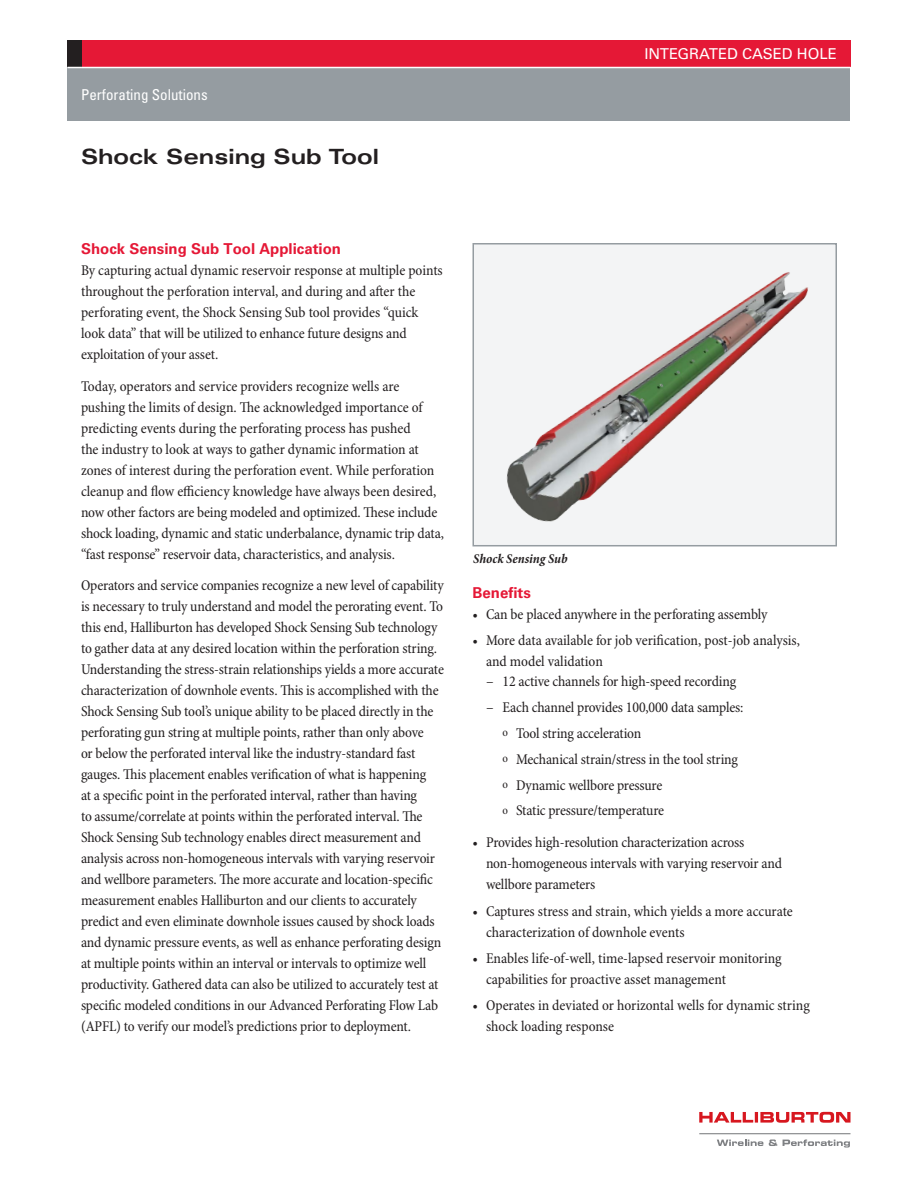
<style>
.page{position:relative;width:918px;height:1188px;background:#fff}
.page>*{position:absolute;margin:0;border:0;box-sizing:border-box;transform-origin:0 0}
.t1{font:700 expanded 21px "Univers LT Std";color:#231f20}
.t2{font:condensed 15px/21px "Minion Pro";letter-spacing:-.01em;color:#231f20}
.t3{font:700 15px "Univers LT Std";color:#e51836}
.t4{font:condensed 15px "Univers LT Std";color:#fff}
.t5{font:15px "Univers LT Std";color:#fff}
.t6{font:italic 700 condensed 13.5px "Minion Pro";color:#231f20}
.s1{font-size:12px}
</style>
<div class="page">
<div style="left:68px;top:40px;width:14px;height:28px;background:#231f20"></div>
<div style="left:82px;top:40px;width:768px;height:28px;background:#e51836"></div>
<div style="left:68px;top:68px;width:782px;height:54px;background:#959ca1"></div>
<svg style="left:68px;top:67px;width:14px;height:1px"></svg>
<hr style="left:82px;top:67px;width:768px;height:1px;background:#fff">
<svg style="left:699px;top:1112px;width:152px;height:11px"></svg>
<svg style="left:717px;top:1140px;width:46px;height:6px"></svg>
<svg style="left:769px;top:1140px;width:81px;height:8px"></svg>
<hr style="left:699px;top:1133px;width:152px;height:1px;background:#808285">
<div style="left:473px;top:244px;width:363px;height:302px;background:#f3f4f5"></div>
<img style="left:506px;top:272px;width:302px;height:250px">
<div style="left:472px;top:243px;width:365px;height:303px;border:2px solid #959ca1"></div>
<p class="t4" style="left:81px;top:85px;width:128px">Perforating Solutions</p>
<h1 class="t1" style="left:81px;top:144px;width:299px">Shock Sensing Sub Tool</h1>
<p class="t5" style="left:644px;top:45px;width:194px">INTEGRATED CASED HOLE</p>
<p class="t3" style="left:81px;top:240px;width:262px">Shock Sensing Sub Tool Application</p>
<p class="t2" style="left:81px;top:260px;width:363px">By capturing actual dynamic reservoir response at multiple points throughout the perforation interval, and during and after the perforating event, the Shock Sensing Sub tool provides “quick look data” that will be utilized to enhance future designs and exploitation of your asset.</p>
<p class="t2" style="left:81px;top:376px;width:364px">Today, operators and service providers recognize wells are pushing the limits of design. The acknowledged importance of predicting events during the perforating process has pushed<br>the industry to look at ways to gather dynamic information at zones of interest during the perforation event. While perforation cleanup and flow efficiency knowledge have always been desired, now other factors are being modeled and optimized. These include shock loading, dynamic and static underbalance, dynamic trip data, “fast response” reservoir data, characteristics, and analysis.</p>
<p class="t2" style="left:81px;top:576px;width:364px">Operators and service companies recognize a new level of capability is necessary to truly understand and model the perorating event. To this end, Halliburton has developed Shock Sensing Sub technology to gather data at any desired location within the perforation string.<br>Understanding the stress-strain relationships yields a more accurate characterization of downhole events. This is accomplished with the Shock Sensing Sub tool’s unique ability to be placed directly in the perforating gun string at multiple points, rather than only above<br>or below the perforated interval like the industry-standard fast gauges. This placement enables verification of what is happening<br>at a specific point in the perforated interval, rather than having<br>to assume/correlate at points within the perforated interval. The Shock Sensing Sub technology enables direct measurement and analysis across non-homogeneous intervals with varying reservoir and wellbore parameters. The more accurate and location-specific measurement enables Halliburton and our clients to accurately predict and even eliminate downhole issues caused by shock loads and dynamic pressure events, as well as enhance perforating design at multiple points within an interval or intervals to optimize well productivity. Gathered data can also be utilized to accurately test at specific modeled conditions in our Advanced Perforating Flow Lab (APFL) to verify our model’s predictions prior to deployment.</p>
<p class="t6" style="left:473px;top:550px;width:96px">Shock Sensing Sub</p>
<p class="t3" style="left:472px;top:583px;width:60px">Benefits</p>
<p class="t2" style="left:472px;top:604px;width:297px">• Can be placed anywhere in the perforating assembly</p>
<p class="t2" style="left:486px;top:630px;width:316px;text-indent:-14px">• More data available for job verification, post-job analysis, and model validation</p>
<p class="t2" style="left:486px;top:672px;width:252px">– 12 active channels for high-speed recording</p>
<p class="t2" style="left:502px;top:695px;width:243px;line-height:25.8px;text-indent:-16px">– Each channel provides 100,000 data samples: <span class="s1">o</span> Tool string acceleration<br><span class="s1">o</span> Mechanical strain/stress in the tool string <span class="s1">o</span> Dynamic wellbore pressure<br><span class="s1">o</span> Static pressure/temperature</p>
<p class="t2" style="left:486px;top:832px;width:297px;text-indent:-13px">• Provides high-resolution characterization across non-homogeneous intervals with varying reservoir and wellbore parameters</p>
<p class="t2" style="left:486px;top:901px;width:308px;text-indent:-14px">• Captures stress and strain, which yields a more accurate characterization of downhole events</p>
<p class="t2" style="left:486px;top:948px;width:297px;text-indent:-14px">• Enables life-of-well, time-lapsed reservoir monitoring capabilities for proactive asset management</p>
<p class="t2" style="left:486px;top:996px;width:325px;text-indent:-14px">• Operates in deviated or horizontal wells for dynamic string shock loading response</p>
</div>
